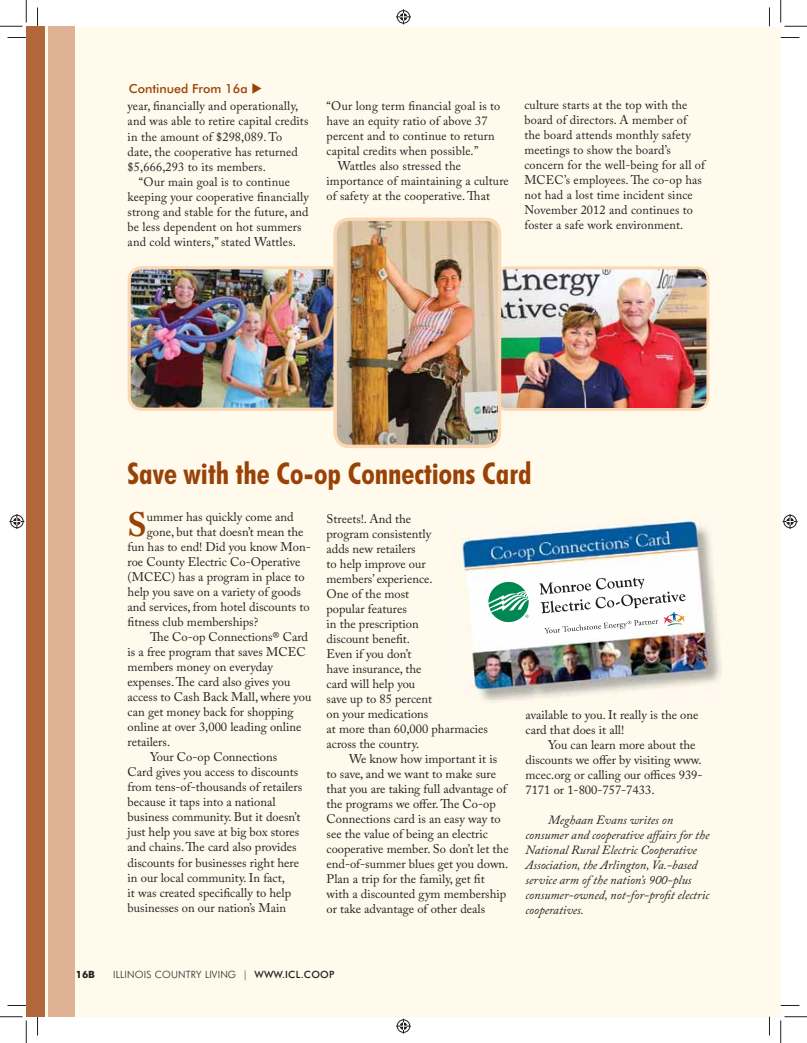
<style>
.page{position:relative;width:807px;height:1043px;background:#fff}
.page>*{position:absolute;margin:0;border:0;box-sizing:border-box;transform-origin:0 0}
.t1{font:700 33.62px "Adobe Caslon Pro";color:#984207}
.t2{font:700 condensed 30px "Futura BT";color:#984207}
.t3{font:12.5px/15px "Adobe Caslon Pro";color:#231f20}
.t4{font:italic 12.5px/15px "Adobe Caslon Pro";color:#231f20}
.t5{font:500 12.5px "Futura BT";color:#984207}
.t6{font:300 10px "Futura BT";letter-spacing:.02em;color:#231f20}
.t7{font:700 10px "Futura BT";color:#231f20}
.s1{font-weight:500}
</style>
<div class="page">
<div style="left:27px;top:27px;width:752px;height:989px;background:#fffaec"></div>
<div style="left:26px;top:26px;width:19px;height:990px;background:#b16739"></div>
<div style="left:49px;top:26px;width:26px;height:990px;background:#e0b295"></div>
<img style="left:455px;top:516px;width:267px;height:183px">
<svg style="left:488px;top:581px;width:41px;height:42px"></svg>
<svg style="left:539px;top:577px;width:146px;height:56px"></svg>
<img style="left:501px;top:270px;width:204px;height:137px">
<div style="left:494px;top:266px;width:215px;height:145px;border:3px solid #fbd7b3;border-radius:12px"></div>
<img style="left:129px;top:268px;width:212px;height:141px;border-radius:13px">
<div style="left:128px;top:266px;width:215px;height:145px;border:3px solid #fbd7b3;border-radius:13px"></div>
<img style="left:335px;top:219px;width:164px;height:227px;border-radius:14px">
<div style="left:333px;top:218px;width:168px;height:230px;border:3px solid #fbd7b3;border-radius:14px"></div>
<svg style="left:8px;top:37px;width:18px;height:1px"></svg>
<svg style="left:780px;top:37px;width:19px;height:1px"></svg>
<svg style="left:8px;top:1005px;width:18px;height:1px"></svg>
<svg style="left:780px;top:1004px;width:19px;height:2px"></svg>
<svg style="left:37px;top:8px;width:1px;height:18px"></svg>
<svg style="left:37px;top:1016px;width:1px;height:19px"></svg>
<svg style="left:769px;top:8px;width:1px;height:18px"></svg>
<svg style="left:768px;top:1016px;width:2px;height:19px"></svg>
<svg style="left:0;top:0;width:27px;height:27px"></svg>
<svg style="left:0;top:1016px;width:27px;height:26px"></svg>
<svg style="left:780px;top:0;width:26px;height:27px"></svg>
<svg style="left:780px;top:1016px;width:26px;height:26px"></svg>
<svg style="left:396px;top:9px;width:15px;height:15px"></svg>
<svg style="left:396px;top:1018px;width:15px;height:15px"></svg>
<svg style="left:9px;top:514px;width:15px;height:15px"></svg>
<svg style="left:782px;top:514px;width:15px;height:15px"></svg>
<p class="t5" style="left:129px;top:81px;width:120px">Continued From 16a</p>
<p class="t3" style="left:128px;top:100px;width:182px">year, financially and operationally, and was able to retire capital credits in the amount of $298,089. To date, the cooperative has returned $5,666,293 to its members.</p>
<p class="t3" style="left:128px;top:175px;width:183px;text-indent:11px">“Our main goal is to continue keeping your cooperative financially strong and stable for the future, and be less dependent on hot summers and cold winters,” stated Wattles.</p>
<p class="t3" style="left:326px;top:99px;width:175px">“Our long term financial goal is to</p>
<p class="t3" style="left:326px;top:114px;width:162px">have an equity ratio of above 37</p>
<p class="t3" style="left:326px;top:129px;width:169px">percent and to continue to return</p>
<p class="t3" style="left:326px;top:144px;width:153px">capital credits when possible.”</p>
<p class="t3" style="left:338px;top:159px;width:125px">Wattles also stressed the</p>
<p class="t3" style="left:326px;top:174px;width:184px">importance of maintaining a culture</p>
<p class="t3" style="left:326px;top:189px;width:165px">of safety at the cooperative. That</p>
<p class="t3" style="left:524px;top:98px;width:182px">culture starts at the top with the board of directors. A member of the board attends monthly safety meetings to show the board’s concern for the well-being for all of<br>MCEC’s employees. The co-op has not had a lost time incident since<br>November 2012 and continues to foster a safe work environment.</p>
<h2 class="t2" style="left:128px;top:459px;width:405px">Save with the Co-op Connections Card</h2>
<h1 class="t1" style="left:128px;top:512px;width:21px">S</h1>
<p class="t3" style="left:147px;top:511px;width:148px">ummer has quickly come and</p>
<p class="t3" style="left:147px;top:526px;width:158px">gone, but that doesn’t mean the</p>
<p class="t3" style="left:127px;top:541px;width:185px">fun has to end! Did you know Mon-</p>
<p class="t3" style="left:127px;top:556px;width:174px">roe County Electric Co-Operative</p>
<p class="t3" style="left:127px;top:571px;width:178px">(MCEC) has a program in place to</p>
<p class="t3" style="left:127px;top:586px;width:175px">help you save on a variety of goods</p>
<p class="t3" style="left:127px;top:601px;width:183px">and services, from hotel discounts to</p>
<p class="t3" style="left:127px;top:616px;width:132px">fitness club memberships?</p>
<p class="t3" style="left:150px;top:631px;width:159px">The Co-op Connections® Card</p>
<p class="t3" style="left:127px;top:646px;width:179px">is a free program that saves MCEC</p>
<p class="t3" style="left:127px;top:661px;width:147px">members money on everyday</p>
<p class="t3" style="left:127px;top:676px;width:164px">expenses. The card also gives you</p>
<p class="t3" style="left:127px;top:691px;width:185px">access to Cash Back Mall, where you</p>
<p class="t3" style="left:127px;top:706px;width:167px">can get money back for shopping</p>
<p class="t3" style="left:127px;top:721px;width:175px">online at over 3,000 leading online</p>
<p class="t3" style="left:127px;top:736px;width:44px">retailers.</p>
<p class="t3" style="left:150px;top:751px;width:129px">Your Co-op Connections</p>
<p class="t3" style="left:127px;top:766px;width:172px">Card gives you access to discounts</p>
<p class="t3" style="left:127px;top:781px;width:176px">from tens-of-thousands of retailers</p>
<p class="t3" style="left:127px;top:796px;width:149px">because it taps into a national</p>
<p class="t3" style="left:127px;top:811px;width:174px">business community. But it doesn’t</p>
<p class="t3" style="left:127px;top:826px;width:173px">just help you save at big box stores</p>
<p class="t3" style="left:127px;top:841px;width:171px">and chains. The card also provides</p>
<p class="t3" style="left:127px;top:856px;width:173px">discounts for businesses right here</p>
<p class="t3" style="left:127px;top:871px;width:159px">in our local community. In fact,</p>
<p class="t3" style="left:127px;top:886px;width:165px">it was created specifically to help</p>
<p class="t3" style="left:127px;top:901px;width:160px">businesses on our nation’s Main</p>
<p class="t3" style="left:326px;top:512px;width:163px">Streets!. And the<br>program consistently<br>adds new retailers<br>to help improve our<br>members’ experience.<br>One of the most<br>popular features<br>in the prescription<br>discount benefit.<br>Even if you don’t<br>have insurance, the<br>card will help you<br>save up to 85 percent<br>on your medications<br>at more than 60,000 pharmacies across the country.</p>
<p class="t3" style="left:326px;top:752px;width:183px;text-indent:22px">We know how important it is to save, and we want to make sure that you are taking full advantage of the programs we offer. The Co-op<br>Connections card is an easy way to see the value of being an electric cooperative member. So don’t let the end-of-summer blues get you down.<br>Plan a trip for the family, get fit with a discounted gym membership or take advantage of other deals</p>
<p class="t3" style="left:525px;top:708px;width:174px">available to you. It really is the one card that does it all!</p>
<p class="t3" style="left:525px;top:738px;width:178px;text-indent:22px">You can learn more about the discounts we offer by visiting www. mcec.org or calling our offices 939-<br>7171 or 1-800-757-7433.</p>
<p class="t4" style="left:525px;top:813px;width:185px;text-indent:22px">Meghaan Evans writes on consumer and cooperative affairs for the National Rural Electric Cooperative Association, the Arlington, Va.-based service arm of the nation’s 900-plus consumer-owned, not-for-profit electric cooperatives.</p>
<p class="t7" style="left:76px;top:970px;width:21px">16B</p>
<p class="t6" style="left:113px;top:970px;width:222px">ILLINOIS COUNTRY LIVING | <span class="s1">WWW.ICL.COOP</span></p>
</div>
